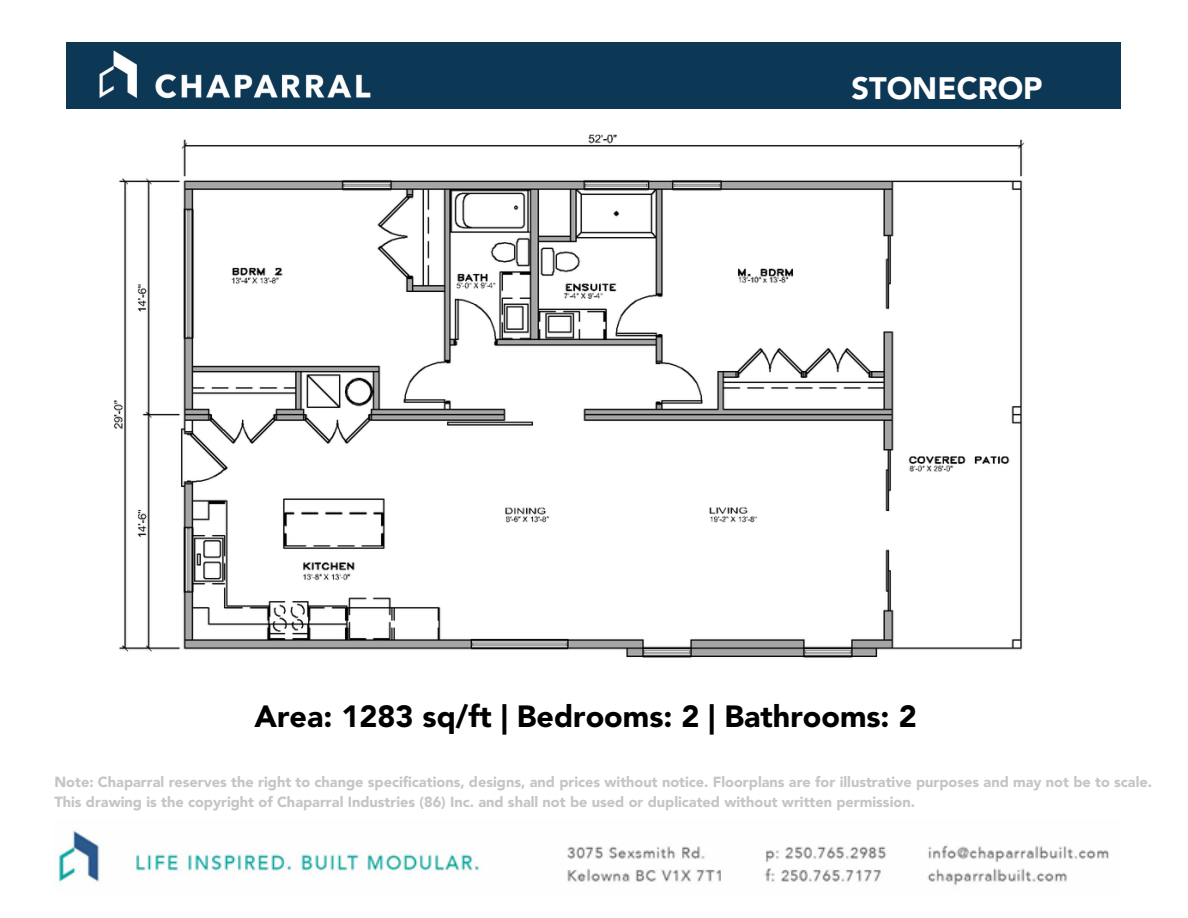
<style>
.page{position:relative;width:1188px;height:918px;background:#fff}
.page>*{position:absolute;margin:0;border:0;box-sizing:border-box;transform-origin:0 0}
.t1{font:900 30.75px "Avenir LT Std";color:#fff}
.t2{font:900 30.45px "Avenir LT Std";color:#000}
.t3{font:900 14.55px/20.2px "Avenir LT Std";color:#c5c5c5}
</style>
<div class="page">
<img style="left:113px;top:134px;width:912px;height:524px">
<div style="left:67px;top:43px;width:1054px;height:66px;background:#0d3855"></div>
<img style="left:99px;top:50px;width:272px;height:49px">
<img style="left:58px;top:829px;width:1051px;height:57px">
<p class="t1" style="left:851px;top:76px;width:193px">STONECROP</p>
<p class="t2" style="left:255px;top:704px;width:664px">Area: 1283 sq/ft | Bedrooms: 2 | Bathrooms: 2</p>
<p class="t3" style="left:54px;top:773px;width:1099px">Note: Chaparral reserves the right to change specifications, designs, and prices without notice. Floorplans are for illustrative purposes and may not be to scale.<br>This drawing is the copyright of Chaparral Industries (86) Inc. and shall not be used or duplicated without written permission.</p>
</div>
